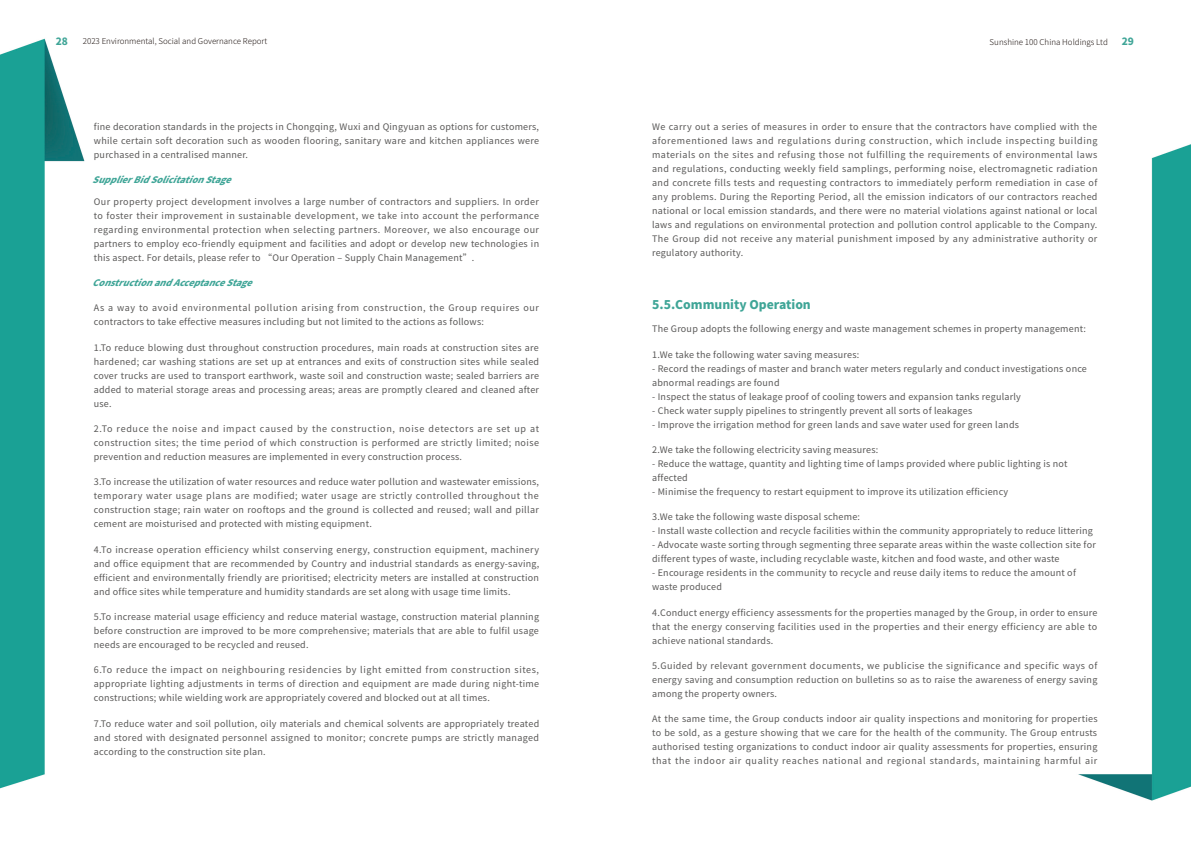
<style>
.page{position:relative;width:1191px;height:842px;background:#fff}
.page>*{position:absolute;margin:0;border:0;box-sizing:border-box;transform-origin:0 0}
.内文{font:800 12px "Source Han Sans CN";color:#3fa597}
.t1{font:800 10px "Source Han Sans CN";color:#3fa597}
.内文-2{font:9px/14px "Source Han Sans CN";letter-spacing:.025em;color:#595857;text-align:justify}
.图示{font:italic 800 9px "Source Han Sans CN";color:#3fa597}
.t2{font:300 8px "Source Han Sans CN";color:#231916}
</style>
<div class="page">
<img style="left:0;top:38px;width:1191px;height:763px">
<p class="t1" style="left:56px;top:36px;width:14px">28</p>
<p class="t2" style="left:83px;top:36px;width:186px">2023 Environmental, Social and Governance Report</p>
<p class="t2" style="left:989px;top:37px;width:120px">Sunshine 100 China Holdings Ltd</p>
<p class="t1" style="left:1121px;top:36px;width:14px">29</p>
<p class="内文-2" style="left:94px;top:120px;width:447px">fine decoration standards in the projects in Chongqing, Wuxi and Qingyuan as options for customers, while certain soft decoration such as wooden flooring, sanitary ware and kitchen appliances were purchased in a centralised manner.</p>
<p class="图示" style="left:92px;top:175px;width:152px">SupplierBidSolicitationStage</p>
<p class="内文-2" style="left:94px;top:194px;width:447px">Our property project development involves a large number of contractors and suppliers. In order to foster their improvement in sustainable development, we take into account the performance regarding environmental protection when selecting partners. Moreover, we also encourage our partners to employ eco-friendly equipment and facilities and adopt or develop new technologies in this aspect. For details, please refer to “Our Operation – Supply Chain Management”.</p>
<p class="图示" style="left:92px;top:277px;width:173px">ConstructionandAcceptanceStage</p>
<p class="内文-2" style="left:94px;top:301px;width:446px">As a way to avoid environmental pollution arising from construction, the Group requires our contractors to take effective measures including but not limited to the actions as follows:</p>
<p class="内文-2" style="left:94px;top:340px;width:447px">1.To reduce blowing dust throughout construction procedures, main roads at construction sites are hardened; car washing stations are set up at entrances and exits of construction sites while sealed cover trucks are used to transport earthwork, waste soil and construction waste; sealed barriers are added to material storage areas and processing areas; areas are promptly cleared and cleaned after use.</p>
<p class="内文-2" style="left:94px;top:422px;width:447px">2.To reduce the noise and impact caused by the construction, noise detectors are set up at construction sites; the time period of which construction is performed are strictly limited; noise prevention and reduction measures are implemented in every construction process.</p>
<p class="内文-2" style="left:94px;top:475px;width:447px">3.To increase the utilization of water resources and reduce water pollution and wastewater emissions, temporary water usage plans are modified; water usage are strictly controlled throughout the construction stage; rain water on rooftops and the ground is collected and reused; wall and pillar cement are moisturised and protected with misting equipment.</p>
<p class="内文-2" style="left:94px;top:542px;width:447px">4.To increase operation efficiency whilst conserving energy, construction equipment, machinery and office equipment that are recommended by Country and industrial standards as energy-saving, efficient and environmentally friendly are prioritised; electricity meters are installed at construction and office sites while temperature and humidity standards are set along with usage time limits.</p>
<p class="内文-2" style="left:94px;top:610px;width:447px">5.To increase material usage efficiency and reduce material wastage, construction material planning before construction are improved to be more comprehensive; materials that are able to fulfil usage needs are encouraged to be recycled and reused.</p>
<p class="内文-2" style="left:94px;top:663px;width:447px">6.To reduce the impact on neighbouring residencies by light emitted from construction sites, appropriate lighting adjustments in terms of direction and equipment are made during night-time constructions; while wielding work are appropriately covered and blocked out at all times.</p>
<p class="内文-2" style="left:94px;top:716px;width:447px">7.To reduce water and soil pollution, oily materials and chemical solvents are appropriately treated and stored with designated personnel assigned to monitor; concrete pumps are strictly managed according to the construction site plan.</p>
<p class="内文-2" style="left:652px;top:120px;width:447px">We carry out a series of measures in order to ensure that the contractors have complied with the aforementioned laws and regulations during construction, which include inspecting building materials on the sites and refusing those not fulfilling the requirements of environmental laws and regulations, conducting weekly field samplings, performing noise, electromagnetic radiation and concrete fills tests and requesting contractors to immediately perform remediation in case of any problems. During the Reporting Period, all the emission indicators of our contractors reached national or local emission standards, and there were no material violations against national or local laws and regulations on environmental protection and pollution control applicable to the Company.<br>The Group did not receive any material punishment imposed by any administrative authority or regulatory authority.</p>
<p class="内文" style="left:652px;top:298px;width:160px">5.5.Community Operation</p>
<p class="内文-2" style="left:652px;top:322px;width:435px">The Group adopts the following energy and waste management schemes in property management:</p>
<p class="内文-2" style="left:652px;top:347px;width:209px">1.We take the following water saving measures:</p>
<p class="内文-2" style="left:652px;top:361px;width:436px">- Record the readings of master and branch water meters regularly and conduct investigations once abnormal readings are found</p>
<p class="内文-2" style="left:652px;top:389px;width:370px">- Inspect the status of leakage proof of cooling towers and expansion tanks regularly</p>
<p class="内文-2" style="left:652px;top:403px;width:321px">- Check water supply pipelines to stringently prevent all sorts of leakages</p>
<p class="内文-2" style="left:652px;top:417px;width:368px">- Improve the irrigation method for green lands and save water used for green lands</p>
<p class="内文-2" style="left:652px;top:443px;width:228px">2.We take the following electricity saving measures:</p>
<p class="内文-2" style="left:652px;top:457px;width:417px">- Reduce the wattage, quantity and lighting time of lamps provided where public lighting is not affected</p>
<p class="内文-2" style="left:652px;top:485px;width:357px">- Minimise the frequency to restart equipment to improve its utilization efficiency</p>
<p class="内文-2" style="left:652px;top:510px;width:209px">3.We take the following waste disposal scheme:</p>
<p class="内文-2" style="left:652px;top:524px;width:442px">- Install waste collection and recycle facilities within the community appropriately to reduce littering</p>
<p class="内文-2" style="left:652px;top:538px;width:445px">- Advocate waste sorting through segmenting three separate areas within the waste collection site for different types of waste, including recyclable waste, kitchen and food waste, and other waste</p>
<p class="内文-2" style="left:652px;top:566px;width:425px">- Encourage residents in the community to recycle and reuse daily items to reduce the amount of waste produced</p>
<p class="内文-2" style="left:652px;top:605px;width:447px">4.Conduct energy efficiency assessments for the properties managed by the Group, in order to ensure that the energy conserving facilities used in the properties and their energy efficiency are able to achieve national standards.</p>
<p class="内文-2" style="left:652px;top:659px;width:447px">5.Guided by relevant government documents, we publicise the significance and specific ways of energy saving and consumption reduction on bulletins so as to raise the awareness of energy saving among the property owners.</p>
<p class="内文-2" style="left:652px;top:712px;width:447px">At the same time, the Group conducts indoor air quality inspections and monitoring for properties to be sold, as a gesture showing that we care for the health of the community. The Group entrusts authorised testing organizations to conduct indoor air quality assessments for properties, ensuring that the indoor air quality reaches national and regional standards, maintaining harmful air</p>
</div>
